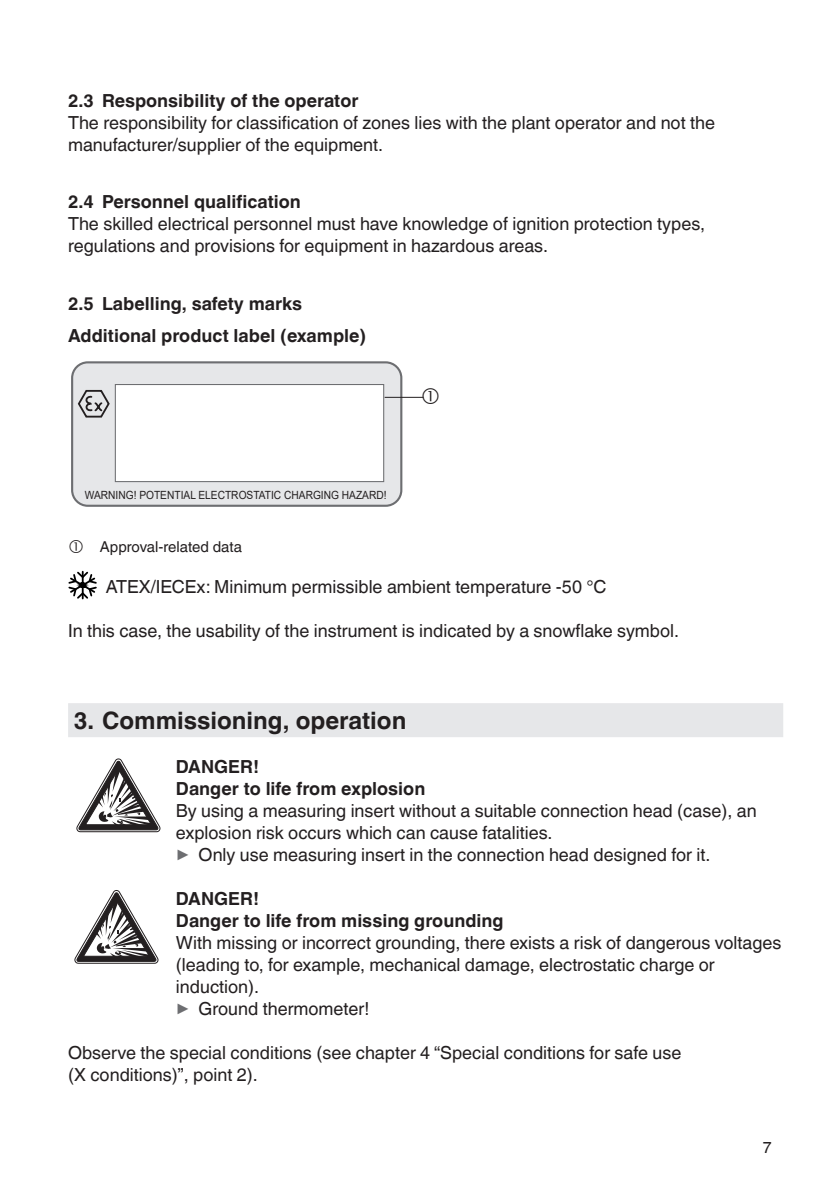
<style>
.page{position:relative;width:840px;height:1191px;background:#fff}
.page>*{position:absolute;margin:0;border:0;box-sizing:border-box;transform-origin:0 0}
.t1{font:700 24px "Helvetica World";color:#231f20}
.t2{font:18px/22px "Helvetica World";color:#231f20}
.t3{font:700 18px/22px "Helvetica World";color:#231f20}
.t4{font:16px "Helvetica World";color:#231f20}
.t5{font:15px "Helvetica World";color:#231f20}
.t6{font:11.2px "Arial";color:#231f20;scale:.9 1}
.s1{font-size:17.6px;color:#6d6e71}
</style>
<div class="page">
<div style="left:68px;top:703px;width:714px;height:34px;background:#e6e7e9"></div>
<svg style="left:68px;top:570px;width:29px;height:29px"></svg>
<div style="left:72px;top:362px;width:329px;height:144px;background:#e6e7e9;border-radius:16px"></div>
<div style="left:71px;top:361px;width:331px;height:146px;border:2px solid #6d6e71;border-radius:16px"></div>
<svg style="left:77px;top:389px;width:33px;height:29px"></svg>
<div style="left:115px;top:384px;width:268px;height:97px;background:#fff"></div>
<div style="left:115px;top:384px;width:269px;height:98px;border:1px solid #6d6e71"></div>
<hr style="left:384px;top:397px;width:39px;height:1px;background:#231f20">
<svg style="left:77px;top:759px;width:83px;height:73px"></svg>
<svg style="left:75px;top:890px;width:83px;height:73px"></svg>
<p class="t3" style="left:68px;top:91px;width:292px">2.3 Responsibility of the operator</p>
<p class="t2" style="left:68px;top:114px;width:648px">The responsibility for classification of zones lies with the plant operator and not the manufacturer/supplier of the equipment.</p>
<p class="t3" style="left:68px;top:193px;width:234px">2.4 Personnel qualification</p>
<p class="t2" style="left:68px;top:215px;width:638px">The skilled electrical personnel must have knowledge of ignition protection types, regulations and provisions for equipment in hazardous areas.</p>
<p class="t3" style="left:68px;top:289px;width:299px;line-height:32px">2.5 Labelling, safety marks<br>Additional product label (example)</p>
<p class="t6" style="left:85px;top:491px;width:336px">WARNING! POTENTIAL ELECTROSTATIC CHARGING HAZARD!</p>
<p class="t5" style="left:100px;top:540px;width:143px">Approval-related data</p>
<p class="t2" style="left:106px;top:577px;width:502px">ATEX/IECEx: Minimum permissible ambient temperature -50 °C</p>
<p class="t2" style="left:68px;top:621px;width:612px">In this case, the usability of the instrument is indicated by a snowflake symbol.</p>
<h1 class="t1" style="left:74px;top:710px;width:334px">3. Commissioning, operation</h1>
<p class="t3" style="left:176px;top:757px;width:251px">DANGER!<br>Danger to life from explosion</p>
<p class="t2" style="left:176px;top:801px;width:582px">By using a measuring insert without a suitable connection head (case), an explosion risk occurs which can cause fatalities.<br><span class="s1">▶</span> Only use measuring insert in the connection head designed for it.</p>
<p class="t3" style="left:176px;top:889px;width:329px">DANGER!<br>Danger to life from missing grounding</p>
<p class="t2" style="left:176px;top:933px;width:606px">With missing or incorrect grounding, there exists a risk of dangerous voltages (leading to, for example, mechanical damage, electrostatic charge or induction).<br><span class="s1">▶</span> Ground thermometer!</p>
<p class="t2" style="left:68px;top:1043px;width:614px">Observe the special conditions (see chapter 4 “Special conditions for safe use (X conditions)”, point 2).</p>
<p class="t4" style="left:762px;top:1141px;width:10px">7</p>
</div>
